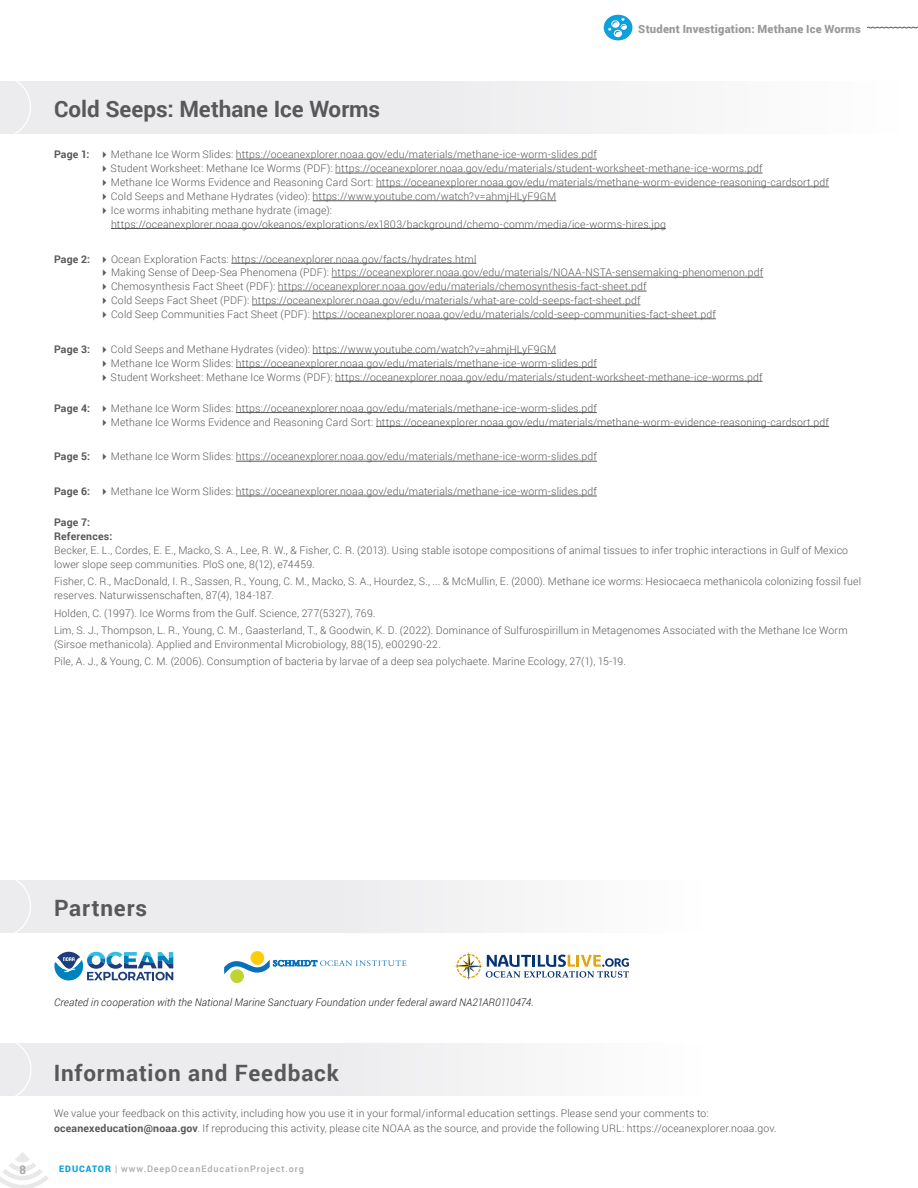
<style>
.page{position:relative;width:918px;height:1188px;background:#fff}
.page>*{position:absolute;margin:0;border:0;box-sizing:border-box;transform-origin:0 0}
.t1{font:700 22.5px "Roboto";letter-spacing:.03em;color:#57585a}
.t2{font:700 22.5px "Roboto";color:#57585a}
.t3{font:12px "Roboto Slab";color:#a8a9ad}
.Body_copy{font:900 11.25px "Roboto";letter-spacing:.02em;color:#97999c}
.t4{font:300 10.5px/13.8px "Roboto";letter-spacing:.015em;color:#57585a}
.Photo_sources{font:italic 300 10.5px "Roboto";letter-spacing:.015em;color:#231f20}
.t5{font:500 9px "Roboto";letter-spacing:.1em;color:#a8a9ad}
.s1{font-weight:700}
.s2{font-weight:900;color:#0ca0dc}
</style>
<div class="page">
<svg style="left:0;top:1152px;width:49px;height:36px"></svg>
<svg style="left:455px;top:952px;width:174px;height:28px"></svg>
<div style="left:0;top:1043px;width:702px;height:53px;background:#ececee"></div>
<svg style="left:15px;top:1043px;width:16px;height:53px"></svg>
<div style="left:0;top:880px;width:702px;height:53px;background:#ececee"></div>
<svg style="left:15px;top:880px;width:16px;height:53px"></svg>
<hr style="left:236px;top:159px;width:361px;height:1px;background:#57585a">
<hr style="left:335px;top:173px;width:428px;height:1px;background:#57585a">
<hr style="left:376px;top:187px;width:453px;height:1px;background:#57585a">
<hr style="left:313px;top:201px;width:243px;height:1px;background:#57585a">
<hr style="left:111px;top:228px;width:555px;height:1px;background:#57585a">
<hr style="left:231px;top:263px;width:245px;height:1px;background:#57585a">
<hr style="left:332px;top:277px;width:431px;height:1px;background:#57585a">
<hr style="left:278px;top:291px;width:369px;height:1px;background:#57585a">
<hr style="left:252px;top:305px;width:388px;height:1px;background:#57585a">
<hr style="left:313px;top:319px;width:403px;height:1px;background:#57585a">
<hr style="left:313px;top:353px;width:243px;height:1px;background:#57585a">
<hr style="left:236px;top:367px;width:361px;height:1px;background:#57585a">
<hr style="left:335px;top:381px;width:428px;height:1px;background:#57585a">
<hr style="left:236px;top:412px;width:361px;height:1px;background:#57585a">
<hr style="left:376px;top:426px;width:453px;height:1px;background:#57585a">
<hr style="left:236px;top:461px;width:361px;height:1px;background:#57585a">
<hr style="left:236px;top:496px;width:361px;height:1px;background:#57585a">
<div style="left:0;top:81px;width:899px;height:53px;background:#ececee"></div>
<svg style="left:15px;top:81px;width:16px;height:53px"></svg>
<div style="left:230px;top:969px;width:14px;height:14px;background:#bfd430;border-radius:50%"></div>
<div style="left:251px;top:951px;width:13px;height:14px;background:#fecd08;border-radius:50%"></div>
<svg style="left:224px;top:956px;width:182px;height:21px"></svg>
<svg style="left:54px;top:952px;width:119px;height:28px"></svg>
<svg style="left:867px;top:27px;width:51px;height:2px"></svg>
<div style="left:604px;top:15px;width:28px;height:25px;background:#0ca0dc;border-radius:50%"></div>
<svg style="left:608px;top:18px;width:19px;height:19px"></svg>
<p class="t2" style="left:54px;top:93px;width:328px">Cold Seeps: Methane Ice Worms</p>
<p class="Body_copy" style="left:638px;top:22px;width:224px">Student Investigation: Methane Ice Worms</p>
<p class="t4" style="left:54px;top:147px;width:544px"><span class="s1">Page 1:</span> ✔Methane Ice Worm Slides: https://oceanexplorer.noaa.gov/edu/materials/methane-ice-worm-slides.pdf</p>
<p class="t4" style="left:99px;top:161px;width:665px">✔Student Worksheet: Methane Ice Worms (PDF): https://oceanexplorer.noaa.gov/edu/materials/student-worksheet-methane-ice-worms.pdf</p>
<p class="t4" style="left:99px;top:175px;width:732px">✔Methane Ice Worms Evidence and Reasoning Card Sort: https://oceanexplorer.noaa.gov/edu/materials/methane-worm-evidence-reasoning-cardsort.pdf</p>
<p class="t4" style="left:99px;top:189px;width:459px">✔Cold Seeps and Methane Hydrates (video): https://www.youtube.com/watch?v=ahmjHLyF9GM</p>
<p class="t4" style="left:111px;top:203px;width:556px;text-indent:-12px">✔Ice worms inhabiting methane hydrate (image): https://oceanexplorer.noaa.gov/okeanos/explorations/ex1803/background/chemo-comm/media/ice-worms-hires.jpg</p>
<p class="t4" style="left:54px;top:252px;width:424px"><span class="s1">Page 2:</span> ✔Ocean Exploration Facts: https://oceanexplorer.noaa.gov/facts/hydrates.html</p>
<p class="t4" style="left:99px;top:265px;width:666px">✔Making Sense of Deep-Sea Phenomena (PDF): https://oceanexplorer.noaa.gov/edu/materials/NOAA-NSTA-sensemaking-phenomenon.pdf</p>
<p class="t4" style="left:99px;top:279px;width:549px">✔Chemosynthesis Fact Sheet (PDF): https://oceanexplorer.noaa.gov/edu/materials/chemosynthesis-fact-sheet.pdf</p>
<p class="t4" style="left:99px;top:293px;width:543px">✔Cold Seeps Fact Sheet (PDF): https://oceanexplorer.noaa.gov/edu/materials/what-are-cold-seeps-fact-sheet.pdf</p>
<p class="t4" style="left:99px;top:307px;width:618px">✔Cold Seep Communities Fact Sheet (PDF): https://oceanexplorer.noaa.gov/edu/materials/cold-seep-communities-fact-sheet.pdf</p>
<p class="t4" style="left:54px;top:342px;width:504px"><span class="s1">Page 3:</span> ✔Cold Seeps and Methane Hydrates (video): https://www.youtube.com/watch?v=ahmjHLyF9GM</p>
<p class="t4" style="left:99px;top:356px;width:499px">✔Methane Ice Worm Slides: https://oceanexplorer.noaa.gov/edu/materials/methane-ice-worm-slides.pdf</p>
<p class="t4" style="left:99px;top:370px;width:665px">✔Student Worksheet: Methane Ice Worms (PDF): https://oceanexplorer.noaa.gov/edu/materials/student-worksheet-methane-ice-worms.pdf</p>
<p class="t4" style="left:54px;top:401px;width:544px"><span class="s1">Page 4:</span> ✔Methane Ice Worm Slides: https://oceanexplorer.noaa.gov/edu/materials/methane-ice-worm-slides.pdf</p>
<p class="t4" style="left:99px;top:415px;width:732px">✔Methane Ice Worms Evidence and Reasoning Card Sort: https://oceanexplorer.noaa.gov/edu/materials/methane-worm-evidence-reasoning-cardsort.pdf</p>
<p class="t4" style="left:54px;top:449px;width:544px"><span class="s1">Page 5:</span> ✔Methane Ice Worm Slides: https://oceanexplorer.noaa.gov/edu/materials/methane-ice-worm-slides.pdf</p>
<p class="t4" style="left:54px;top:484px;width:544px"><span class="s1">Page 6:</span> ✔Methane Ice Worm Slides: https://oceanexplorer.noaa.gov/edu/materials/methane-ice-worm-slides.pdf</p>
<p class="t4" style="left:54px;top:515px;width:796px"><span class="s1">Page 7:<br>References:<br></span>Becker, E. L., Cordes, E. E., Macko, S. A., Lee, R. W., &amp; Fisher, C. R. (2013). Using stable isotope compositions of animal tissues to infer trophic interactions in Gulf of Mexico lower slope seep communities. PloS one, 8(12), e74459.</p>
<p class="t4" style="left:54px;top:575px;width:809px">Fisher, C. R., MacDonald, I. R., Sassen, R., Young, C. M., Macko, S. A., Hourdez, S., ... &amp; McMullin, E. (2000). Methane ice worms: Hesiocaeca methanicola colonizing fossil fuel reserves. Naturwissenschaften, 87(4), 184-187.</p>
<p class="t4" style="left:54px;top:606px;width:323px">Holden, C. (1997). Ice Worms from the Gulf. Science, 277(5327), 769.</p>
<p class="t4" style="left:54px;top:623px;width:795px">Lim, S. J., Thompson, L. R., Young, C. M., Gaasterland, T., &amp; Goodwin, K. D. (2022). Dominance of Sulfurospirillum in Metagenomes Associated with the Methane Ice Worm (Sirsoe methanicola). Applied and Environmental Microbiology, 88(15), e00290-22.</p>
<p class="t4" style="left:54px;top:654px;width:573px">Pile, A. J., &amp; Young, C. M. (2006). Consumption of bacteria by larvae of a deep‐sea polychaete. Marine Ecology, 27(1), 15-19.</p>
<p class="t1" style="left:54px;top:892px;width:95px">Partners</p>
<p class="Photo_sources" style="left:54px;top:995px;width:481px">Created in cooperation with the National Marine Sanctuary Foundation under federal award NA21AR0110474.</p>
<p class="t1" style="left:54px;top:1057px;width:287px">Information and Feedback</p>
<p class="t4" style="left:54px;top:1105px;width:724px;line-height:15px">We value your feedback on this activity, including how you use it in your formal/informal education settings. Please send your comments to: <span class="s1">oceanexeducation@noaa.gov</span>. If reproducing this activity, please cite NOAA as the source, and provide the following URL: https://oceanexplorer.noaa.gov.</p>
<p class="t3" style="left:20px;top:1161px;width:8px">8</p>
<p class="t5" style="left:59px;top:1162px;width:246px"><span class="s2">EDUCATOR</span> | www.DeepOceanEducationProject.org</p>
</div>
